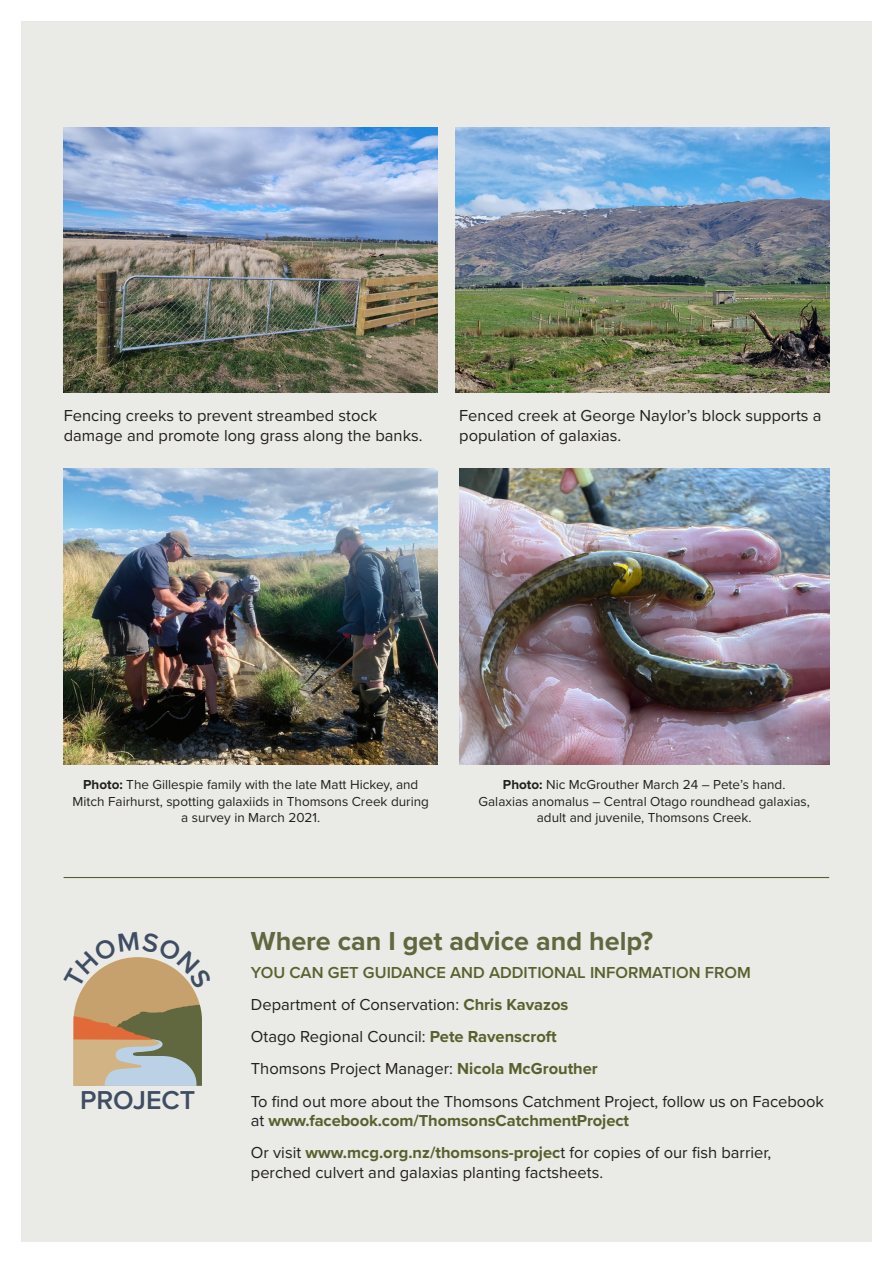
<style>
.page{position:relative;width:893px;height:1263px;background:#fff}
.page>*{position:absolute;margin:0;border:0;box-sizing:border-box;transform-origin:0 0}
.Bold_Head{font:700 27px "Proxima Nova";color:#61683f}
.t1{font:600 26.85px "Proxima Nova";color:#3f4d63}
.Body{font:16.5px/19.5px "Proxima Nova";color:#231f20}
.Body-2{font:600 16.5px "Proxima Nova";color:#58612e}
.Body-3{font:13.5px/16.5px "Proxima Nova";color:#231f20;text-align:center}
.s1{font-weight:700}
.s2{font-weight:700;color:#58612e}
</style>
<div class="page">
<div style="left:21px;top:21px;width:851px;height:1221px;background:#eaebe6"></div>
<img style="left:64px;top:128px;width:374px;height:264px">
<img style="left:455px;top:128px;width:374px;height:264px">
<img style="left:64px;top:468px;width:374px;height:297px">
<img style="left:459px;top:468px;width:370px;height:297px">
<hr style="left:64px;top:877px;width:765px;height:1px;background:#58612e">
<svg style="left:73px;top:957px;width:129px;height:129px;background:#b8a483"></svg>
<p class="Body" style="left:64px;top:406px;width:360px">Fencing creeks to prevent streambed stock damage and promote long grass along the banks.</p>
<p class="Body" style="left:459px;top:406px;width:364px">Fenced creek at George Naylor’s block supports a population of galaxias.</p>
<p class="Body-3" style="left:73px;top:777px;width:358px"><span class="s1">Photo:</span> The Gillespie family with the late Matt Hickey, and<br>Mitch Fairhurst, spotting galaxiids in Thomsons Creek during a survey in March 2021.</p>
<p class="Body-3" style="left:479px;top:777px;width:333px"><span class="s1">Photo:</span> Nic McGrouther March 24 – Pete’s hand.<br>Galaxias anomalus – Central Otago roundhead galaxias, adult and juvenile, Thomsons Creek.</p>
<p class="t1" style="left:80px;top:1080px;width:117px">PROJECT</p>
<p class="Bold_Head" style="left:251px;top:920px;width:404px">Where can I get advice and help?</p>
<p class="Body-2" style="left:251px;top:960px;width:501px">YOU CAN GET GUIDANCE AND ADDITIONAL INFORMATION FROM</p>
<p class="Body" style="left:251px;top:995px;width:319px">Department of Conservation: <span class="s2">Chris Kavazos</span></p>
<p class="Body" style="left:251px;top:1027px;width:307px">Otago Regional Council: <span class="s2">Pete Ravenscroft</span></p>
<p class="Body" style="left:251px;top:1059px;width:349px">Thomsons Project Manager: <span class="s2">Nicola McGrouther</span></p>
<p class="Body" style="left:251px;top:1092px;width:575px">To find out more about the Thomsons Catchment Project, follow us on Facebook at <span class="s2">www.facebook.com/ThomsonsCatchmentProject</span></p>
<p class="Body" style="left:251px;top:1143px;width:522px">Or visit <span class="s2">www.mcg.org.nz/thomsons-projec</span>t for copies of our fish barrier, perched culvert and galaxias planting factsheets.</p>
</div>
